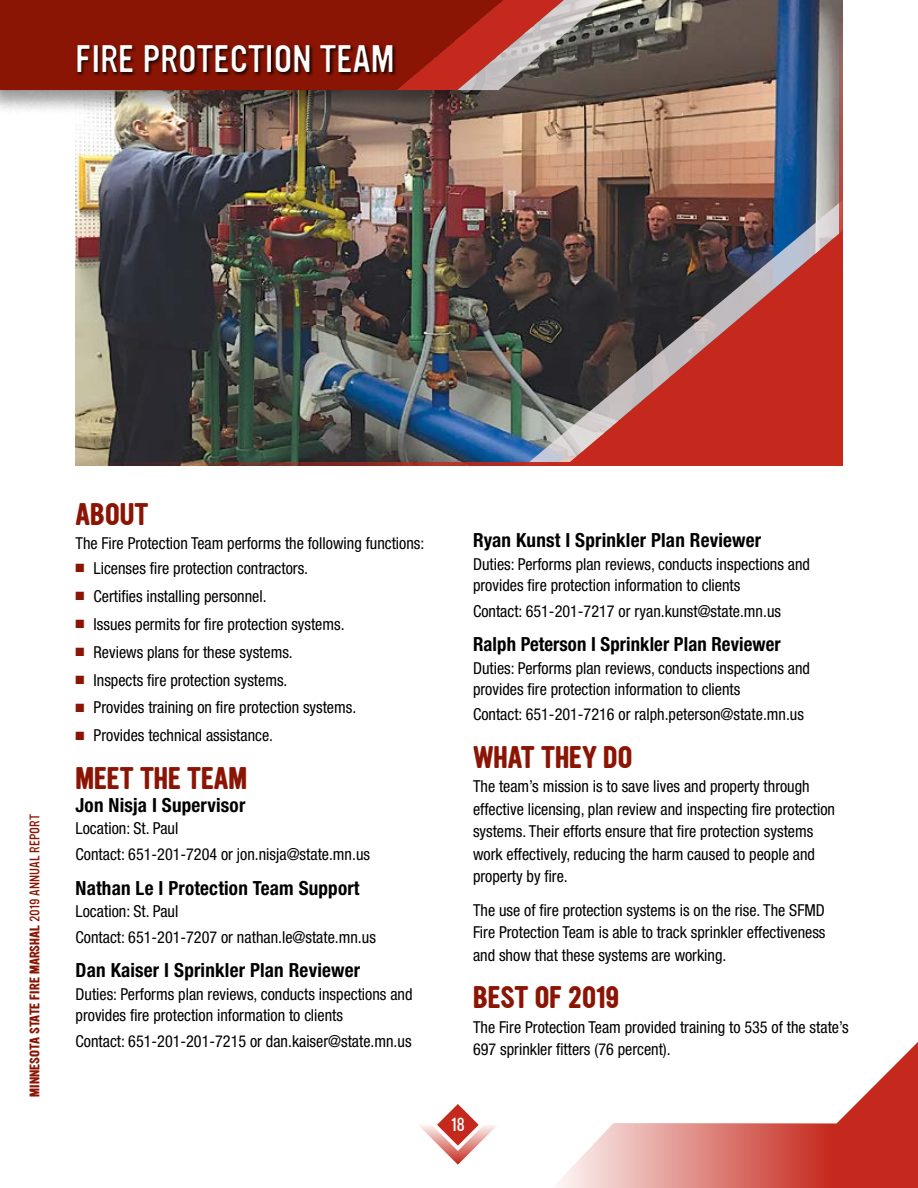
<style>
.page{position:relative;width:918px;height:1188px;background:#fff}
.page>*{position:absolute;margin:0;border:0;box-sizing:border-box;transform-origin:0 0}
.t1{font:300 33px "Ultramagnetic";color:#fff}
.Subtitle{font:700 27px "Ultramagnetic";color:#8b1504;scale:.95 1}
.Copy_Bold{font:700 condensed 19.5px "Helvetica Neue";letter-spacing:.01em;color:#000}
.Copy{font:700 condensed 19.5px "Helvetica Neue";letter-spacing:.005em;color:#000;scale:.96 1}
.Copy-2{font:700 condensed 19.5px "Helvetica Neue";letter-spacing:.005em;color:#000}
.Copy-3{font:condensed 16.5px/22.5px "Helvetica Neue";color:#000}
.t2{font:300 16.5px "Ultramagnetic";color:#fff}
.t3{font:700 12px "Ultramagnetic";color:#8b1504}
.s1{font-weight:300}
.s2{color:#8b1504}
</style>
<div class="page">
<img style="left:76px;top:0;width:763px;height:462px">
<div style="left:0;top:0;width:543px;height:115px;background:#000;opacity:.4"></div>
<div style="left:0;top:0;width:392px;height:90px;background:#8b1504"></div>
<div style="left:392px;top:0;width:212px;height:115px;background:#000;opacity:.4"></div>
<svg style="left:397px;top:0;width:224px;height:90px"></svg>
<div style="left:76px;top:45px;width:321px;height:31px;background:#000;opacity:.8"></div>
<svg style="left:525px;top:200px;width:314px;height:262px"></svg>
<hr style="left:74px;top:462px;width:769px;height:3px;background:#c5281c">
<svg style="left:839px;top:0;width:4px;height:462px"></svg>
<svg style="left:419px;top:1104px;width:78px;height:61px"></svg>
<svg style="left:559px;top:1042px;width:359px;height:146px"></svg>
<p class="t1" style="left:76px;top:35px;width:321px">FIRE PROTECTION TEAM</p>
<p class="t3" style="left:26px;top:1097px;width:284px;rotate:-90deg">MINNESOTA STATE FIRE MARSHAL <span class="s1">2019 ANNUAL REPORT</span></p>
<p class="Subtitle" style="left:76px;top:495px;width:78px">ABOUT</p>
<h1 class="Copy-3" style="left:76px;top:532px;width:350px">The Fire Protection Team performs the following functions:</h1>
<h1 class="Copy-3" style="left:76px;top:557px;width:234px"><span class="s2">■</span> Licenses fire protection contractors.</h1>
<h1 class="Copy-3" style="left:76px;top:585px;width:193px"><span class="s2">■</span> Certifies installing personnel.</h1>
<h1 class="Copy-3" style="left:76px;top:613px;width:271px"><span class="s2">■</span> Issues permits for fire protection systems.</h1>
<h1 class="Copy-3" style="left:76px;top:640px;width:219px"><span class="s2">■</span> Reviews plans for these systems.</h1>
<h1 class="Copy-3" style="left:76px;top:668px;width:213px"><span class="s2">■</span> Inspects fire protection systems.</h1>
<h1 class="Copy-3" style="left:76px;top:696px;width:282px"><span class="s2">■</span> Provides training on fire protection systems.</h1>
<h1 class="Copy-3" style="left:76px;top:724px;width:199px"><span class="s2">■</span> Provides technical assistance.</h1>
<p class="Subtitle" style="left:76px;top:759px;width:182px">MEET THE TEAM</p>
<p class="Copy_Bold" style="left:76px;top:793px;width:171px">Jon Nisja I Supervisor</p>
<h1 class="Copy-3" style="left:76px;top:817px;width:104px">Location: St. Paul</h1>
<h1 class="Copy-3" style="left:76px;top:843px;width:296px">Contact: 651-201-7204 or jon.nisja@state.mn.us</h1>
<p class="Copy_Bold" style="left:76px;top:876px;width:286px">Nathan Le I Protection Team Support</p>
<h1 class="Copy-3" style="left:76px;top:900px;width:104px">Location: St. Paul</h1>
<h1 class="Copy-3" style="left:76px;top:926px;width:302px">Contact: 651-201-7207 or nathan.le@state.mn.us</h1>
<p class="Copy_Bold" style="left:76px;top:959px;width:286px">Dan Kaiser I Sprinkler Plan Reviewer</p>
<h1 class="Copy-3" style="left:76px;top:983px;width:338px;line-height:21px">Duties: Performs plan reviews, conducts inspections and provides fire protection information to clients</h1>
<h1 class="Copy-3" style="left:76px;top:1029px;width:338px">Contact: 651-201-201-7215 or dan.kaiser@state.mn.us</h1>
<h1 class="Copy-2" style="left:473px;top:529px;width:290px">Ryan Kunst I Sprinkler Plan Reviewer</h1>
<h1 class="Copy-3" style="left:473px;top:554px;width:338px;line-height:21px">Duties: Performs plan reviews, conducts inspections and provides fire protection information to clients</h1>
<h1 class="Copy-3" style="left:473px;top:600px;width:310px">Contact: 651-201-7217 or ryan.kunst@state.mn.us</h1>
<h1 class="Copy" style="left:473px;top:632px;width:322px">Ralph Peterson I Sprinkler Plan Reviewer</h1>
<h1 class="Copy-3" style="left:473px;top:657px;width:338px;line-height:21px">Duties: Performs plan reviews, conducts inspections and provides fire protection information to clients</h1>
<h1 class="Copy-3" style="left:473px;top:703px;width:332px">Contact: 651-201-7216 or ralph.peterson@state.mn.us</h1>
<p class="Subtitle" style="left:473px;top:738px;width:169px">WHAT THEY DO</p>
<h1 class="Copy-3" style="left:473px;top:775px;width:364px">The team’s mission is to save lives and property through effective licensing, plan review and inspecting fire protection systems. Their efforts ensure that fire protection systems work effectively, reducing the harm caused to people and property by fire.</h1>
<h1 class="Copy-3" style="left:473px;top:898px;width:354px;text-align:justify">The use of fire protection systems is on the rise. The SFMD Fire Protection Team is able to track sprinkler effectiveness and show that these systems are working.</h1>
<p class="Subtitle" style="left:473px;top:978px;width:155px">BEST OF 2019</p>
<h1 class="Copy-3" style="left:473px;top:1015px;width:377px">The Fire Protection Team provided training to 535 of the state’s<br>697 sprinkler fitters (76 percent).</h1>
<p class="t2" style="left:451px;top:1112px;width:15px">18</p>
</div>
